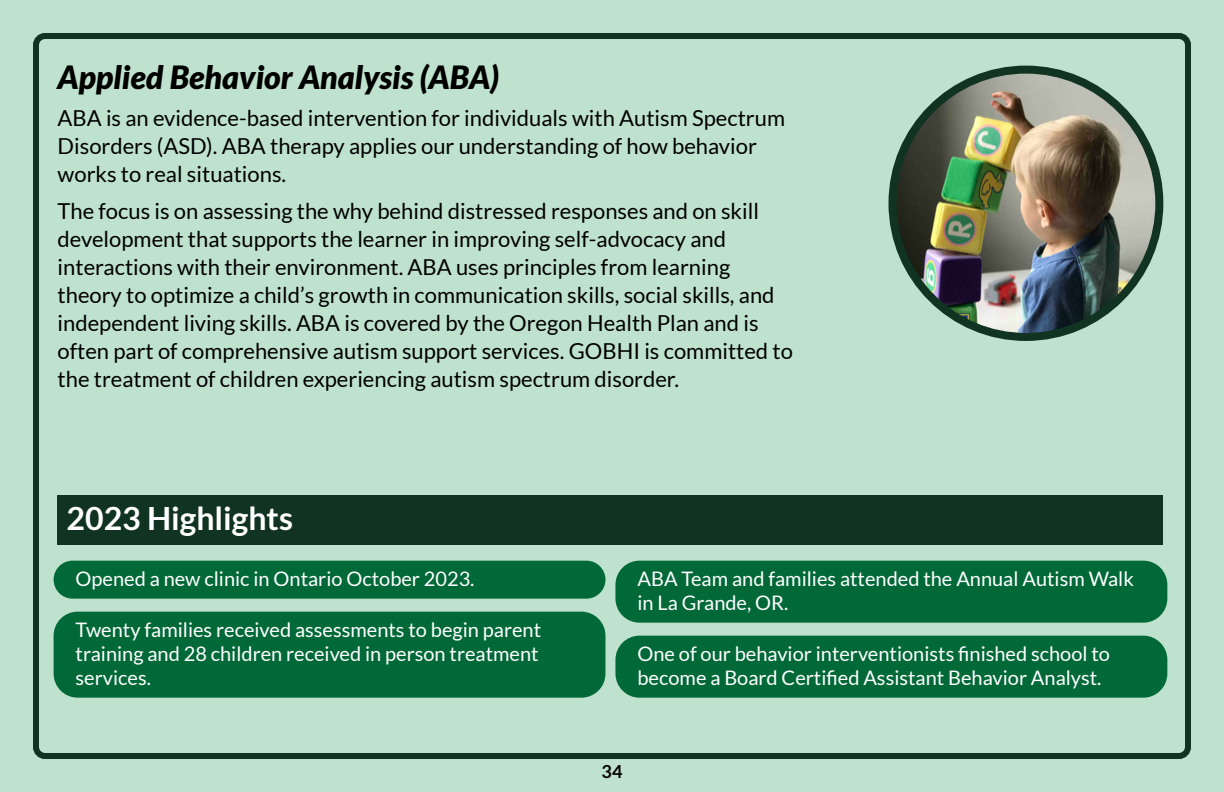
<style>
.page{position:relative;width:1224px;height:792px;background:#bfe2cf}
.page>*{position:absolute;margin:0;border:0;box-sizing:border-box;transform-origin:0 0}
.H2_black{font:italic 900 32px "Lato";color:#000}
.program_highlights_heading{font:700 32px "Lato";color:#fff}
.Main_text_1{font:22px/28px "Lato";color:#000}
.program_highlight_item{font:20px/24px "Lato";color:#fff}
.t1{font:700 18px "Lato";color:#000}
</style>
<div class="page">
<div style="left:33px;top:33px;width:1158px;height:726px;border:6px solid #132;border-radius:9px"></div>
<img style="left:892px;top:70px;width:267px;height:267px;border-radius:134px">
<div style="left:889px;top:66px;width:274px;height:275px;border:8px solid #132;border-radius:50%"></div>
<div style="left:58px;top:495px;width:1105px;height:50px;background:#132"></div>
<div style="left:54px;top:561px;width:551px;height:38px;background:#006937;border-radius:19px"></div>
<div style="left:54px;top:612px;width:551px;height:86px;background:#006937;border-radius:24px"></div>
<div style="left:615px;top:561px;width:552px;height:62px;background:#006937;border-radius:24px"></div>
<div style="left:615px;top:636px;width:552px;height:62px;background:#006937;border-radius:24px"></div>
<p class="H2_black" style="left:58px;top:59px;width:443px">Applied Behavior Analysis (ABA)</p>
<p class="Main_text_1" style="left:58px;top:104px;width:729px">ABA is an evidence-based intervention for individuals with Autism Spectrum<br>Disorders (ASD). ABA therapy applies our understanding of how behavior works to real situations.</p>
<p class="Main_text_1" style="left:58px;top:197px;width:737px">The focus is on assessing the why behind distressed responses and on skill development that supports the learner in improving self-advocacy and interactions with their environment. ABA uses principles from learning theory to optimize a child’s growth in communication skills, social skills, and independent living skills. ABA is covered by the Oregon Health Plan and is often part of comprehensive autism support services. GOBHI is committed to the treatment of children experiencing autism spectrum disorder.</p>
<p class="program_highlights_heading" style="left:67px;top:500px;width:228px">2023 Highlights</p>
<p class="program_highlight_item" style="left:76px;top:566px;width:400px">Opened a new clinic in Ontario October 2023.</p>
<p class="program_highlight_item" style="left:76px;top:617px;width:467px">Twenty families received assessments to begin parent training and 28 children received in person treatment services.</p>
<p class="program_highlight_item" style="left:637px;top:566px;width:498px">ABA Team and families attended the Annual Autism Walk in La Grande, OR.</p>
<p class="program_highlight_item" style="left:637px;top:641px;width:474px">One of our behavior interventionists finished school to become a Board Certified Assistant Behavior Analyst.</p>
<p class="t1" style="left:602px;top:762px;width:22px">34</p>
</div>
